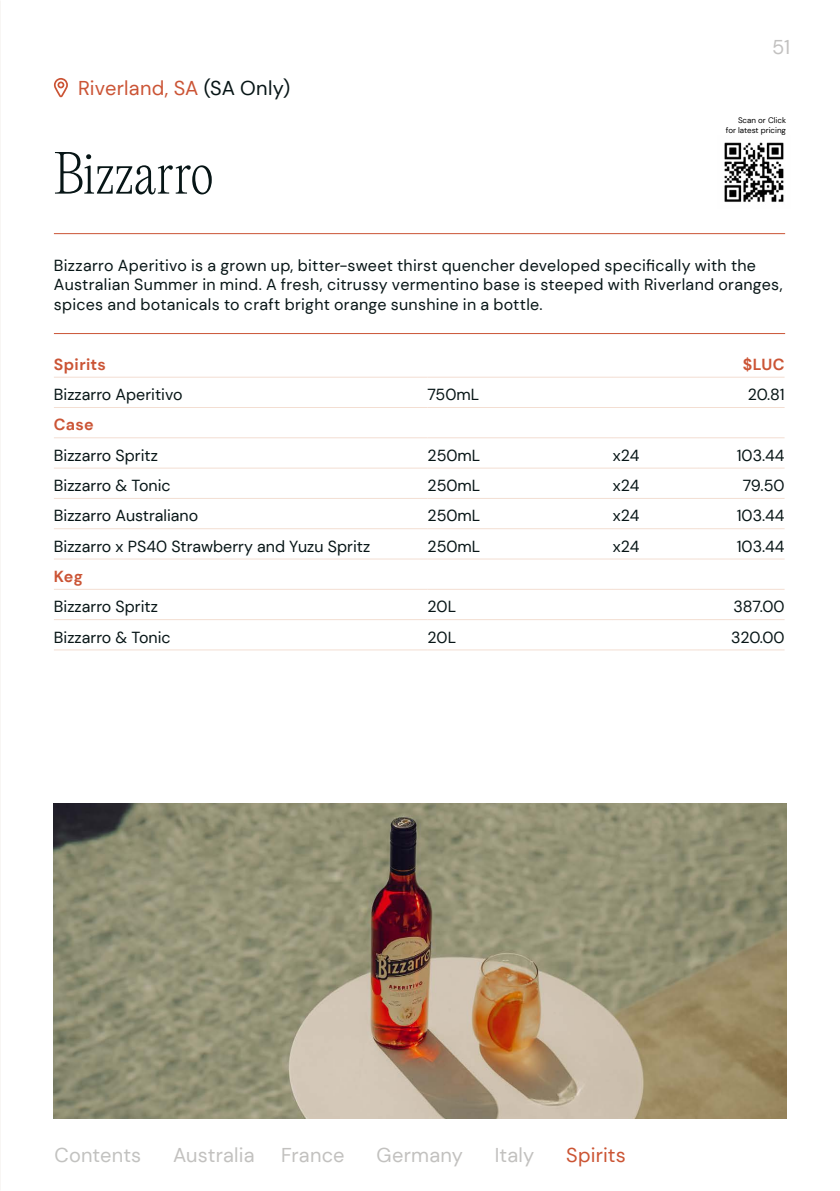
<style>
.page{position:relative;width:840px;height:1191px;background:#fff}
.page>*{position:absolute;margin:0;border:0;box-sizing:border-box;transform-origin:0 0}
.t1{font:200 52px "PP Editorial New";letter-spacing:-.005em;color:#071516}
.t2{font:20px "DM Sans";letter-spacing:.01em;color:#c2c1bf}
.t3{font:20px "DM Sans";letter-spacing:.01em;color:#cb5435}
.t4{font:20px "DM Sans";letter-spacing:.005em;color:#c2c2c0}
.t5{font:20px "DM Sans";letter-spacing:.005em;color:#cb5433}
.t6{font:20px "DM Sans";color:#c2c1c0}
.t7{font:16px/19.2px "DM Sans";letter-spacing:.005em;color:#071516}
.t8{font:700 16px "DM Sans";letter-spacing:.02em;color:#cb5435}
.t9{font:8px/9.6px "DM Sans";color:#000;text-align:right}
.s1{color:#071516}
</style>
<div class="page">
<svg style="left:54px;top:78px;width:14px;height:19px"></svg>
<hr style="left:54px;top:233px;width:730px;height:1px;background:#cb5435">
<hr style="left:54px;top:333px;width:730px;height:1px;background:#cb5435">
<hr style="left:54px;top:377px;width:373px;height:1px;background:#f3ded2">
<hr style="left:427px;top:377px;width:185px;height:1px;background:#f3ded2">
<hr style="left:612px;top:377px;width:86px;height:1px;background:#f3ded2">
<hr style="left:698px;top:377px;width:86px;height:1px;background:#f3ded2">
<hr style="left:54px;top:407px;width:373px;height:1px;background:#f3ded2">
<hr style="left:427px;top:407px;width:185px;height:1px;background:#f3ded2">
<hr style="left:612px;top:407px;width:86px;height:1px;background:#f3ded2">
<hr style="left:698px;top:407px;width:86px;height:1px;background:#f3ded2">
<hr style="left:54px;top:437px;width:373px;height:1px;background:#f3ded2">
<hr style="left:427px;top:437px;width:185px;height:1px;background:#f3ded2">
<hr style="left:612px;top:437px;width:86px;height:1px;background:#f3ded2">
<hr style="left:698px;top:437px;width:86px;height:1px;background:#f3ded2">
<hr style="left:54px;top:467px;width:373px;height:1px;background:#f3ded2">
<hr style="left:427px;top:467px;width:185px;height:1px;background:#f3ded2">
<hr style="left:612px;top:467px;width:86px;height:1px;background:#f3ded2">
<hr style="left:698px;top:467px;width:86px;height:1px;background:#f3ded2">
<hr style="left:54px;top:498px;width:373px;height:1px;background:#f3ded2">
<hr style="left:427px;top:498px;width:185px;height:1px;background:#f3ded2">
<hr style="left:612px;top:498px;width:86px;height:1px;background:#f3ded2">
<hr style="left:698px;top:498px;width:86px;height:1px;background:#f3ded2">
<hr style="left:54px;top:528px;width:373px;height:1px;background:#f3ded2">
<hr style="left:427px;top:528px;width:185px;height:1px;background:#f3ded2">
<hr style="left:612px;top:528px;width:86px;height:1px;background:#f3ded2">
<hr style="left:698px;top:528px;width:86px;height:1px;background:#f3ded2">
<hr style="left:54px;top:558px;width:373px;height:1px;background:#f3ded2">
<hr style="left:427px;top:558px;width:185px;height:1px;background:#f3ded2">
<hr style="left:612px;top:558px;width:86px;height:1px;background:#f3ded2">
<hr style="left:698px;top:558px;width:86px;height:1px;background:#f3ded2">
<hr style="left:54px;top:589px;width:373px;height:1px;background:#f3ded2">
<hr style="left:427px;top:589px;width:185px;height:1px;background:#f3ded2">
<hr style="left:612px;top:589px;width:86px;height:1px;background:#f3ded2">
<hr style="left:698px;top:589px;width:86px;height:1px;background:#f3ded2">
<hr style="left:54px;top:619px;width:373px;height:1px;background:#f3ded2">
<hr style="left:427px;top:619px;width:185px;height:1px;background:#f3ded2">
<hr style="left:612px;top:619px;width:86px;height:1px;background:#f3ded2">
<hr style="left:698px;top:619px;width:86px;height:1px;background:#f3ded2">
<hr style="left:54px;top:649px;width:373px;height:1px;background:#f3ded2">
<hr style="left:427px;top:649px;width:185px;height:1px;background:#f3ded2">
<hr style="left:612px;top:649px;width:86px;height:1px;background:#f3ded2">
<hr style="left:698px;top:649px;width:86px;height:1px;background:#f3ded2">
<img style="left:54px;top:803px;width:731px;height:316px">
<img style="left:724px;top:142px;width:60px;height:60px">
<p class="t3" style="left:78px;top:76px;width:213px">Riverland, SA <span class="s1">(SA Only)</span></p>
<h1 class="t1" style="left:54px;top:138px;width:161px">Bizzarro</h1>
<p class="t6" style="left:771px;top:34px;width:20px">51</p>
<p class="t9" style="left:725px;top:115px;width:62px">Scan or Click for latest pricing</p>
<p class="t7" style="left:54px;top:256px;width:729px">Bizzarro Aperitivo is a grown up, bitter-sweet thirst quencher developed specifically with the<br>Australian Summer in mind. A fresh, citrussy vermentino base is steeped with Riverland oranges, spices and botanicals to craft bright orange sunshine in a bottle.</p>
<p class="t8" style="left:54px;top:354px;width:54px">Spirits</p>
<p class="t8" style="left:742px;top:354px;width:43px">$LUC</p>
<p class="t7" style="left:54px;top:385px;width:130px">Bizzarro Aperitivo</p>
<p class="t7" style="left:427px;top:385px;width:53px">750mL</p>
<p class="t7" style="left:747px;top:385px;width:38px">20.81</p>
<p class="t8" style="left:54px;top:415px;width:41px">Case</p>
<p class="t7" style="left:54px;top:445px;width:105px">Bizzarro Spritz</p>
<p class="t7" style="left:427px;top:445px;width:54px">250mL</p>
<p class="t7" style="left:612px;top:445px;width:28px">x24</p>
<p class="t7" style="left:736px;top:445px;width:49px">103.44</p>
<p class="t7" style="left:54px;top:476px;width:118px">Bizzarro &amp; Tonic</p>
<p class="t7" style="left:427px;top:476px;width:54px">250mL</p>
<p class="t7" style="left:612px;top:476px;width:28px">x24</p>
<p class="t7" style="left:742px;top:476px;width:43px">79.50</p>
<p class="t7" style="left:54px;top:506px;width:146px">Bizzarro Australiano</p>
<p class="t7" style="left:427px;top:506px;width:54px">250mL</p>
<p class="t7" style="left:612px;top:506px;width:28px">x24</p>
<p class="t7" style="left:736px;top:506px;width:49px">103.44</p>
<p class="t7" style="left:54px;top:536px;width:318px">Bizzarro x PS40 Strawberry and Yuzu Spritz</p>
<p class="t7" style="left:427px;top:536px;width:54px">250mL</p>
<p class="t7" style="left:612px;top:536px;width:28px">x24</p>
<p class="t7" style="left:736px;top:536px;width:49px">103.44</p>
<p class="t8" style="left:54px;top:566px;width:30px">Keg</p>
<p class="t7" style="left:54px;top:597px;width:105px">Bizzarro Spritz</p>
<p class="t7" style="left:427px;top:597px;width:30px">20L</p>
<p class="t7" style="left:733px;top:597px;width:52px">387.00</p>
<p class="t7" style="left:54px;top:627px;width:118px">Bizzarro &amp; Tonic</p>
<p class="t7" style="left:427px;top:627px;width:30px">20L</p>
<p class="t7" style="left:730px;top:627px;width:55px">320.00</p>
<p class="t4" style="left:54px;top:1142px;width:88px">Contents</p>
<p class="t2" style="left:173px;top:1142px;width:83px">Australia</p>
<p class="t2" style="left:281px;top:1142px;width:65px">France</p>
<p class="t2" style="left:376px;top:1142px;width:88px">Germany</p>
<p class="t2" style="left:494px;top:1142px;width:41px">Italy</p>
<p class="t5" style="left:566px;top:1142px;width:61px">Spirits</p>
</div>
